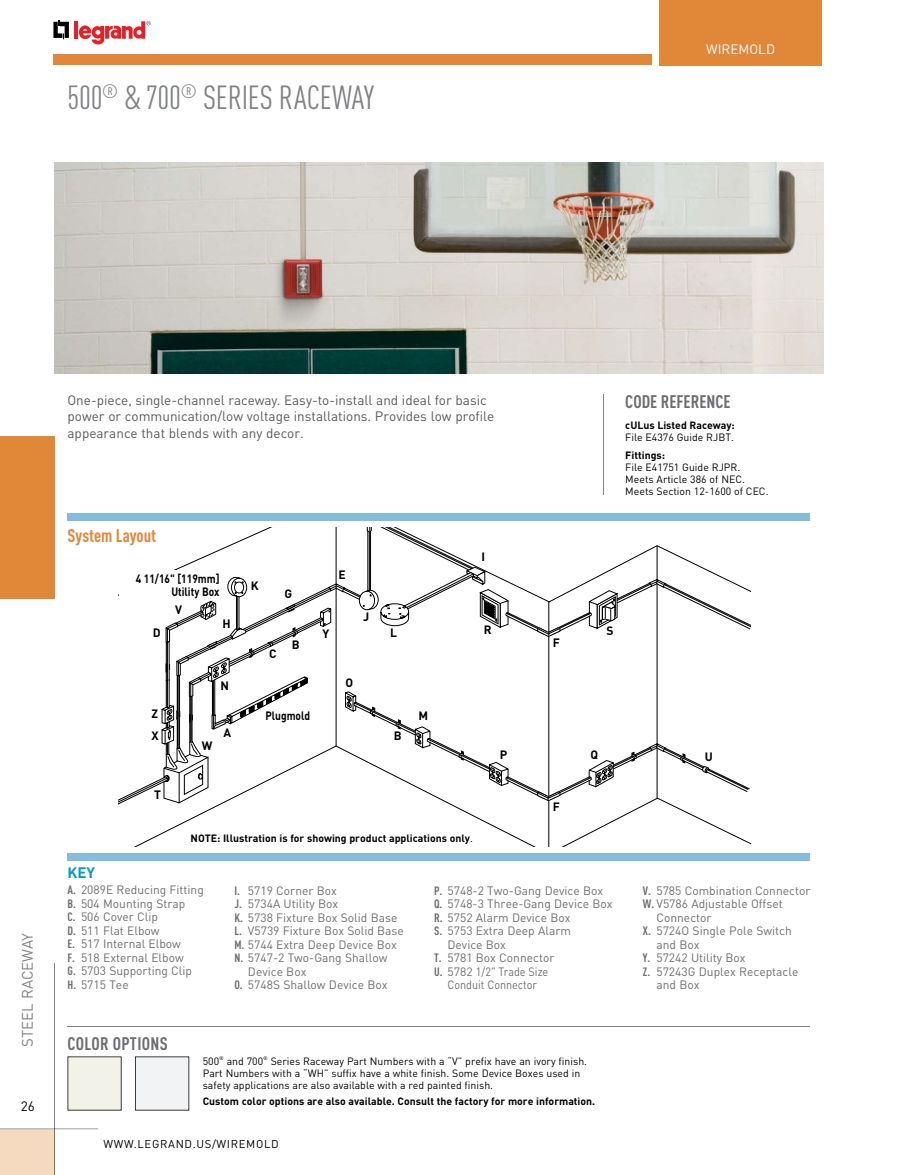
<style>
.page{position:relative;width:905px;height:1175px;background:#fff}
.page>*{position:absolute;margin:0;border:0;box-sizing:border-box;transform-origin:0 0}
.t1{font:condensed 33px "DIN Pro";letter-spacing:-.005em;color:#808285}
.t2{font:700 condensed 18px "DIN Pro";color:#6d6e71}
.t3{font:700 condensed 18px "DIN Pro";letter-spacing:.02em;color:#6d6e71}
.t4{font:700 condensed 18px "DIN Pro";color:#e08738}
.t5{font:15px "DIN Pro";color:#808285}
.t6{font:700 15px "DIN Pro";color:#009cca}
.t7{font:13.5px/16.5px "DIN Pro";color:#58595b}
.t8{font:13.5px "DIN Pro";color:#fff}
.t9{font:13.5px "DIN Pro";color:#000}
.t10{font:12px/13.5px "DIN Pro";color:#6d6e71}
.t11{font:700 12px/13.4px "DIN Pro";color:#000;text-align:right;scale:.85 1}
.t12{font:700 12px/22px "DIN Pro";color:#000}
.t13{font:12px "DIN Pro";color:#6d6e71;scale:.9 1}
.t14{font:11.25px "DIN Pro";letter-spacing:.06em;color:#000}
.t15{font:10.5px/12px "DIN Pro";color:#000}
.t16{font:700 10.5px "DIN Pro";color:#000}
.s1{font-weight:400}
.s2{font-weight:700;font-stretch:condensed}
</style>
<div class="page">
<div style="left:0;top:1129px;width:54px;height:45px;background:#f6dac0"></div>
<hr style="left:54px;top:1128px;width:44px;height:1px;background:#808285">
<hr style="left:0;top:1128px;width:54px;height:1px;background:#808285">
<div style="left:0;top:436px;width:54px;height:162px;background:#e08738"></div>
<hr style="left:54px;top:963px;width:1px;height:165px;background:#808285">
<hr style="left:54px;top:1129px;width:1px;height:45px;background:#7f7165">
<svg style="left:53px;top:20px;width:16px;height:19px"></svg>
<hr style="left:74px;top:21px;width:4px;height:18px;background:#ed1d24">
<svg style="left:79px;top:21px;width:71px;height:23px"></svg>
<div style="left:53px;top:54px;width:598px;height:11px;background:#e08738"></div>
<div style="left:659px;top:0;width:162px;height:65px;background:#e08738"></div>
<svg style="left:118px;top:594px;width:632px;height:252px"></svg>
<svg style="left:161px;top:527px;width:589px;height:282px"></svg>
<div style="left:119px;top:570px;width:101px;height:26px;background:#fff"></div>
<img style="left:54px;top:162px;width:770px;height:212px">
<hr style="left:603px;top:394px;width:1px;height:101px;background:#808285">
<div style="left:68px;top:513px;width:742px;height:7px;background:#84bcdc"></div>
<hr style="left:68px;top:1026px;width:742px;height:1px;background:#808285">
<svg style="left:68px;top:1056px;width:54px;height:54px;background:#e9e9df"></svg>
<svg style="left:135px;top:1056px;width:54px;height:54px"></svg>
<div style="left:68px;top:853px;width:742px;height:7px;background:#84bcdc"></div>
<h1 class="t1" style="left:68px;top:78px;width:308px">500<sup>®</sup> &amp; 700<sup>®</sup> SERIES RACEWAY</h1>
<p class="t8" style="left:706px;top:40px;width:70px">WIREMOLD</p>
<p class="t5" style="left:17px;top:1046px;width:115px;rotate:-90deg">STEEL RACEWAY</p>
<p class="t9" style="left:21px;top:1096px;width:16px">26</p>
<p class="t7" style="left:68px;top:391px;width:428px">One-piece, single-channel raceway. Easy-to-install and ideal for basic power or communication/low voltage installations. Provides low profile appearance that blends with any decor.</p>
<h2 class="t2" style="left:625px;top:391px;width:107px">CODE REFERENCE</h2>
<p class="t16" style="left:625px;top:418px;width:111px">cULus Listed Raceway:</p>
<p class="t15" style="left:625px;top:431px;width:110px">File E4376 Guide RJBT.</p>
<p class="t16" style="left:625px;top:448px;width:41px">Fittings:</p>
<p class="t15" style="left:625px;top:461px;width:145px">File E41751 Guide RJPR.<br>Meets Article 386 of NEC.<br>Meets Section 12-1600 of CEC.</p>
<h2 class="t4" style="left:68px;top:524px;width:90px">System Layout</h2>
<p class="t11" style="left:136px;top:571px;width:100px">4 11/16" [119mm]<br>Utility Box</p>
<p class="t12" style="left:175px;top:597px;width:8px">V</p>
<p class="t12" style="left:251px;top:573px;width:9px">K</p>
<p class="t12" style="left:284px;top:582px;width:9px">G</p>
<p class="t12" style="left:222px;top:611px;width:10px">H</p>
<p class="t12" style="left:153px;top:621px;width:9px">D</p>
<p class="t12" style="left:322px;top:622px;width:8px">Y</p>
<p class="t12" style="left:292px;top:632px;width:9px">B</p>
<p class="t12" style="left:269px;top:641px;width:9px">C</p>
<p class="t12" style="left:338px;top:563px;width:9px">E</p>
<p class="t12" style="left:151px;top:702px;width:9px">Z<br>X</p>
<p class="t12" style="left:202px;top:734px;width:12px">W</p>
<p class="t12" style="left:220px;top:674px;width:10px">N</p>
<p class="t12" style="left:345px;top:670px;width:9px">O</p>
<p class="t12" style="left:223px;top:720px;width:9px">A</p>
<p class="t11" style="left:265px;top:709px;width:54px">Plugmold</p>
<p class="t12" style="left:363px;top:605px;width:8px">J</p>
<p class="t12" style="left:390px;top:621px;width:8px">L</p>
<p class="t12" style="left:394px;top:724px;width:9px">B</p>
<p class="t12" style="left:418px;top:703px;width:11px">M</p>
<p class="t12" style="left:481px;top:545px;width:5px">I</p>
<p class="t12" style="left:484px;top:618px;width:9px">R</p>
<p class="t12" style="left:606px;top:619px;width:9px">S</p>
<p class="t12" style="left:553px;top:631px;width:9px">F</p>
<p class="t12" style="left:500px;top:743px;width:9px">P</p>
<p class="t12" style="left:590px;top:743px;width:9px">Q</p>
<p class="t12" style="left:154px;top:783px;width:8px">T</p>
<p class="t16" style="left:190px;top:831px;width:284px">NOTE: Illustration is for showing product applications only<span class="s1">.</span></p>
<p class="t12" style="left:553px;top:795px;width:9px">F</p>
<p class="t6" style="left:68px;top:862px;width:29px">KEY</p>
<p class="t10" style="left:68px;top:882px;width:138px"><span class="s2">A.</span> 2089E Reducing Fitting<br><span class="s2">B.</span> 504 Mounting Strap<br><span class="s2">C.</span> 506 Cover Clip<br><span class="s2">D.</span> 511 Flat Elbow<br><span class="s2">E.</span> 517 Internal Elbow<br><span class="s2">F.</span> 518 External Elbow<br><span class="s2">G.</span> 5703 Supporting Clip<br><span class="s2">H.</span> 5715 Tee</p>
<p class="t10" style="left:234px;top:883px;width:104px"><span class="s2">I.</span> 5719 Corner Box</p>
<p class="t10" style="left:234px;top:896px;width:105px"><span class="s2">J.</span> 5734A Utility Box</p>
<p class="t10" style="left:234px;top:910px;width:164px"><span class="s2">K.</span> 5738 Fixture Box Solid Base</p>
<p class="t10" style="left:234px;top:923px;width:171px"><span class="s2">L.</span> V5739 Fixture Box Solid Base</p>
<p class="t10" style="left:234px;top:937px;width:164px"><span class="s2">M.</span> 5744 Extra Deep Device Box</p>
<p class="t10" style="left:234px;top:950px;width:154px"><span class="s2">N.</span> 5747-2 Two-Gang Shallow</p>
<p class="t10" style="left:248px;top:964px;width:60px">Device Box</p>
<p class="t10" style="left:234px;top:977px;width:154px"><span class="s2">O.</span> 5748S Shallow Device Box</p>
<p class="t10" style="left:434px;top:883px;width:171px"><span class="s2">P.</span> 5748-2 Two-Gang Device Box</p>
<p class="t10" style="left:434px;top:896px;width:180px"><span class="s2">Q.</span> 5748-3 Three-Gang Device Box</p>
<p class="t10" style="left:434px;top:910px;width:138px"><span class="s2">R.</span> 5752 Alarm Device Box</p>
<p class="t10" style="left:434px;top:923px;width:138px"><span class="s2">S.</span> 5753 Extra Deep Alarm</p>
<p class="t10" style="left:447px;top:937px;width:60px">Device Box</p>
<p class="t10" style="left:434px;top:950px;width:122px"><span class="s2">T.</span> 5781 Box Connector</p>
<p class="t10" style="left:434px;top:964px;width:116px"><span class="s2">U.</span> 5782 1/2" Trade Size</p>
<p class="t13" style="left:447px;top:976px;width:101px">Conduit Connector</p>
<p class="t12" style="left:705px;top:745px;width:10px">U</p>
<p class="t10" style="left:643px;top:883px;width:169px"><span class="s2">V.</span> 5785 Combination Connector</p>
<p class="t10" style="left:643px;top:896px;width:141px"><span class="s2">W.</span> V5786 Adjustable Offset</p>
<p class="t10" style="left:656px;top:910px;width:57px">Connector</p>
<p class="t10" style="left:643px;top:923px;width:150px"><span class="s2">X.</span> 5724O Single Pole Switch</p>
<p class="t10" style="left:656px;top:937px;width:44px">and Box</p>
<p class="t10" style="left:643px;top:950px;width:104px"><span class="s2">Y.</span> 57242 Utility Box</p>
<p class="t10" style="left:643px;top:964px;width:157px"><span class="s2">Z.</span> 57243G Duplex Receptacle</p>
<p class="t10" style="left:656px;top:977px;width:44px">and Box</p>
<h2 class="t3" style="left:68px;top:1033px;width:102px">COLOR OPTIONS</h2>
<p class="t15" style="left:203px;top:1054px;width:386px">500<sup>®</sup> and 700<sup>®</sup> Series Raceway Part Numbers with a “V” prefix have an ivory finish.<br>Part Numbers with a “WH” suffix have a white finish. Some Device Boxes used in safety applications are also available with a red painted finish.</p>
<p class="t16" style="left:203px;top:1094px;width:394px">Custom color options are also available. Consult the factory for more information.</p>
<p class="t14" style="left:104px;top:1135px;width:177px">WWW.LEGRAND.US/WIREMOLD</p>
</div>
